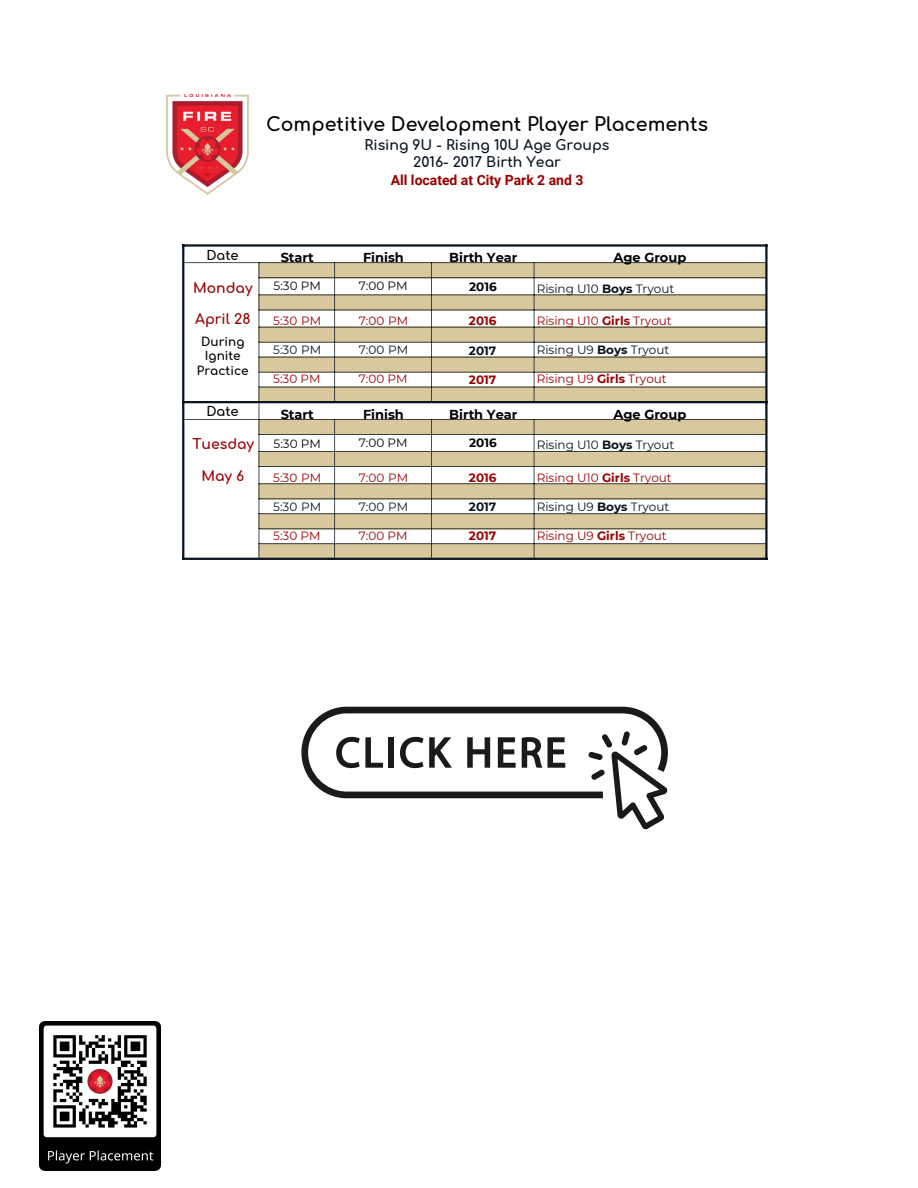
<style>
.page{position:relative;width:918px;height:1188px;background:#fff}
.page>*{position:absolute;margin:0;border:0;box-sizing:border-box;transform-origin:0 0}
.t1{font:700 19.05px "Comfortaa";color:#000}
.t2{font:700 13.95px/17.4px "Comfortaa";color:#06131f;text-align:center}
.t3{font:700 13.95px "Comfortaa";color:#980000}
.t4{font:700 13.05px "Montserrat";color:#000}
.t5{font:700 13.05px "Comfortaa";color:#000}
.t6{font:12px "Montserrat";color:#980000}
.t7{font:12px "Montserrat";color:#06131f}
.t8{font:12px "Montserrat";color:#000}
.t9{font:700 12px/14.7px "Comfortaa";color:#000;text-align:center}
.t10{font:700 12px "Montserrat";color:#980000}
.t11{font:700 12px "Montserrat";color:#06131f}
.t12{font:700 12px "Montserrat";color:#000}
.s1{font-family:"Roboto";color:#980000}
.s2{font-weight:700}
</style>
<div class="page">
<svg style="left:182px;top:244px;width:586px;height:316px"></svg>
<svg style="left:184px;top:262px;width:581px;height:296px"></svg>
<img style="left:166px;top:94px;width:83px;height:101px">
<svg style="left:301px;top:707px;width:367px;height:122px"></svg>
<img style="left:40px;top:1021px;width:120px;height:150px">
<p class="t1" style="left:266px;top:114px;width:444px">Competitive Development Player Placements</p>
<p class="t2" style="left:365px;top:137px;width:246px">Rising 9U - Rising 10U Age Groups<br>2016- 2017 Birth Year<br><span class="s1">All located at City Park 2 and 3</span></p>
<h1 class="t5" style="left:206px;top:248px;width:34px">Date</h1>
<h2 class="t4" style="left:281px;top:249px;width:35px">Start</h2>
<h1 class="t4" style="left:363px;top:249px;width:42px">Finish</h1>
<h2 class="t4" style="left:449px;top:249px;width:70px">Birth Year</h2>
<h1 class="t4" style="left:613px;top:249px;width:74px">Age Group</h1>
<h1 class="t3" style="left:193px;top:280px;width:61px">Monday</h1>
<h1 class="t3" style="left:195px;top:312px;width:57px">April 28</h1>
<h1 class="t9" style="left:197px;top:334px;width:53px">During<br>Ignite<br>Practice</h1>
<p class="t8" style="left:274px;top:278px;width:49px">5:30 PM</p>
<h1 class="t8" style="left:359px;top:278px;width:50px">7:00 PM</h1>
<h3 class="t12" style="left:469px;top:279px;width:29px">2016</h3>
<h2 class="t6" style="left:273px;top:313px;width:50px">5:30 PM</h2>
<h2 class="t7" style="left:273px;top:343px;width:50px">5:30 PM</h2>
<h2 class="t6" style="left:273px;top:372px;width:49px">5:30 PM</h2>
<h1 class="t6" style="left:359px;top:313px;width:51px">7:00 PM</h1>
<h1 class="t7" style="left:359px;top:343px;width:51px">7:00 PM</h1>
<h1 class="t6" style="left:359px;top:372px;width:50px">7:00 PM</h1>
<h2 class="t10" style="left:469px;top:314px;width:29px">2016</h2>
<h2 class="t11" style="left:469px;top:343px;width:29px">2017</h2>
<h2 class="t10" style="left:469px;top:372px;width:29px">2017</h2>
<h3 class="t7" style="left:537px;top:281px;width:139px">Rising U10 <span class="s2">Boys</span> Tryout</h3>
<h3 class="t6" style="left:537px;top:313px;width:137px">Rising U10 <span class="s2">Girls</span> Tryout</h3>
<h3 class="t7" style="left:537px;top:343px;width:134px">Rising U9 <span class="s2">Boys</span> Tryout</h3>
<h3 class="t6" style="left:537px;top:372px;width:132px">Rising U9 <span class="s2">Girls</span> Tryout</h3>
<h3 class="t5" style="left:206px;top:405px;width:34px">Date</h3>
<h2 class="t4" style="left:281px;top:406px;width:35px">Start</h2>
<h2 class="t4" style="left:363px;top:406px;width:42px">Finish</h2>
<h1 class="t4" style="left:449px;top:406px;width:70px">Birth Year</h1>
<h1 class="t4" style="left:613px;top:406px;width:74px">Age Group</h1>
<h1 class="t3" style="left:192px;top:437px;width:63px">Tuesday</h1>
<h1 class="t3" style="left:201px;top:469px;width:44px">May 6</h1>
<p class="t8" style="left:274px;top:436px;width:49px">5:30 PM</p>
<h1 class="t8" style="left:359px;top:435px;width:50px">7:00 PM</h1>
<p class="t12" style="left:469px;top:435px;width:29px">2016</p>
<h2 class="t6" style="left:273px;top:470px;width:50px">5:30 PM</h2>
<h2 class="t7" style="left:273px;top:499px;width:50px">5:30 PM</h2>
<h2 class="t6" style="left:273px;top:529px;width:49px">5:30 PM</h2>
<h2 class="t6" style="left:359px;top:470px;width:51px">7:00 PM</h2>
<h2 class="t7" style="left:359px;top:499px;width:51px">7:00 PM</h2>
<h2 class="t6" style="left:359px;top:529px;width:50px">7:00 PM</h2>
<h1 class="t10" style="left:469px;top:470px;width:29px">2016</h1>
<h1 class="t11" style="left:469px;top:500px;width:29px">2017</h1>
<h1 class="t10" style="left:469px;top:529px;width:29px">2017</h1>
<h1 class="t7" style="left:537px;top:438px;width:139px">Rising U10 <span class="s2">Boys</span> Tryout</h1>
<h3 class="t6" style="left:537px;top:470px;width:137px">Rising U10 <span class="s2">Girls</span> Tryout</h3>
<h3 class="t7" style="left:537px;top:499px;width:134px">Rising U9 <span class="s2">Boys</span> Tryout</h3>
<h3 class="t6" style="left:537px;top:529px;width:132px">Rising U9 <span class="s2">Girls</span> Tryout</h3>
</div>
